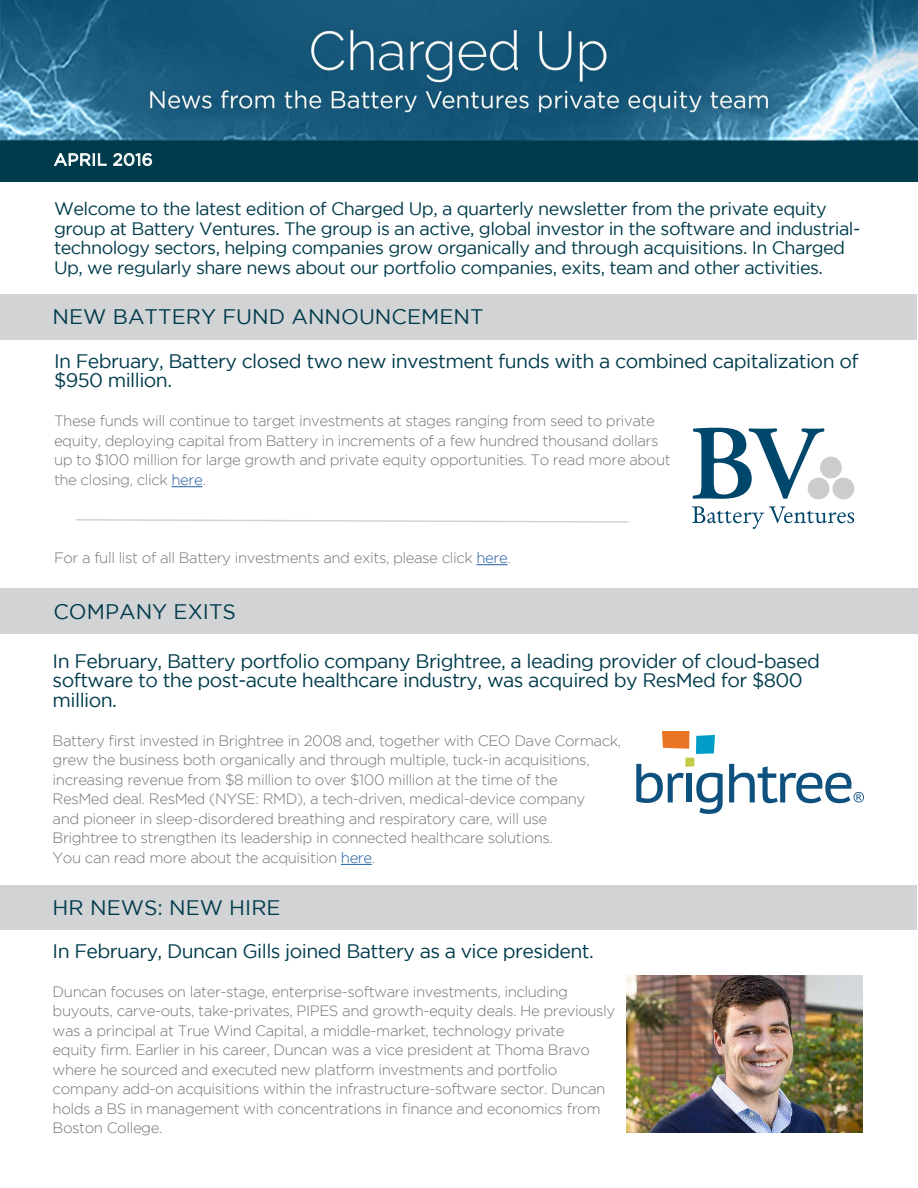
<style>
.page{position:relative;width:918px;height:1188px;background:#fff}
.page>*{position:absolute;margin:0;border:0;box-sizing:border-box;transform-origin:0 0}
.t1{font:21px "Gotham";color:#003b4c}
.t2{font:19.5px/19.5px "Gotham";letter-spacing:-.03em;color:#003b4c}
.t3{font:18px/19.5px "Gotham";letter-spacing:-.03em;color:#003b4c}
.t4{font:16.5px "Gotham";letter-spacing:.03em;color:#fff}
.t5{font:300 15px/19.5px "Gotham";letter-spacing:-.03em;color:#717577}
.s1{color:#215e9e}
</style>
<div class="page">
<div style="left:0;top:137px;width:918px;height:45px;background:#003b4c"></div>
<svg style="left:54px;top:153px;width:53px;height:13px"></svg>
<svg style="left:113px;top:153px;width:39px;height:13px"></svg>
<div style="left:0;top:294px;width:917px;height:45px;background:#d1d3d5"></div>
<hr style="left:172px;top:486px;width:30px;height:1px;background:#215e9e">
<hr style="left:476px;top:564px;width:31px;height:1px;background:#215e9e">
<svg style="left:692px;top:428px;width:133px;height:71px"></svg>
<div style="left:820px;top:457px;width:22px;height:21px;background:#cbccce;border-radius:50%"></div>
<div style="left:808px;top:478px;width:21px;height:21px;background:#cbccce;border-radius:50%"></div>
<div style="left:832px;top:478px;width:22px;height:21px;background:#cbccce;border-radius:50%"></div>
<svg style="left:692px;top:506px;width:162px;height:23px"></svg>
<svg style="left:75px;top:519px;width:554px;height:4px"></svg>
<div style="left:0;top:588px;width:917px;height:46px;background:#d1d3d5"></div>
<hr style="left:341px;top:864px;width:31px;height:1px;background:#215e9e">
<img style="left:0;top:0;width:918px;height:140px">
<div style="left:0;top:885px;width:917px;height:45px;background:#d1d3d5"></div>
<img style="left:626px;top:976px;width:237px;height:157px">
<svg style="left:636px;top:764px;width:48px;height:39px"></svg>
<div style="left:687px;top:774px;width:5px;height:28px;background:#0f517e"></div>
<svg style="left:696px;top:773px;width:27px;height:41px"></svg>
<svg style="left:662px;top:732px;width:28px;height:17px"></svg>
<svg style="left:696px;top:735px;width:19px;height:19px"></svg>
<div style="left:685px;top:758px;width:9px;height:9px;background:#c2cc44"></div>
<svg style="left:729px;top:764px;width:135px;height:39px"></svg>
<p class="t4" style="left:54px;top:150px;width:100px">APRIL 2016</p>
<p class="t3" style="left:54px;top:199px;width:808px">Welcome to the latest edition of Charged Up, a quarterly newsletter from the private equity group at Battery Ventures. The group is an active, global investor in the software and industrial&shy;technology sectors, helping companies grow organically and through acquisitions. In Charged Up, we regularly share news about our portfolio companies, exits, team and other activities.</p>
<h1 class="t1" style="left:53px;top:305px;width:433px">NEW BATTERY FUND ANNOUNCEMENT</h1>
<h2 class="t2" style="left:54px;top:351px;width:806px">In February, Battery closed two new investment funds with a combined capitalization of $950 million.</h2>
<p class="t5" style="left:54px;top:411px;width:618px">These funds will continue to target investments at stages ranging from seed to private equity, deploying capital from Battery in increments of a few hundred thousand dollars up to $100 million for large growth and private equity opportunities. To read more about the closing, click <span class="s1">here</span>.</p>
<p class="t5" style="left:54px;top:548px;width:458px">For a full list of all Battery investments and exits, please click <span class="s1">here</span>.</p>
<h1 class="t1" style="left:53px;top:600px;width:184px">COMPANY EXITS</h1>
<h2 class="t2" style="left:53px;top:651px;width:769px">In February, Battery portfolio company Brightree, a leading provider of cloud-based software to the post-acute healthcare industry, was acquired by ResMed for $800 million.</h2>
<p class="t5" style="left:53px;top:730px;width:570px">Battery first invested in Brightree in 2008 and, together with CEO Dave Cormack, grew the business both organically and through multiple, tuck-in acquisitions, increasing revenue from $8 million to over $100 million at the time of the<br>ResMed deal. ResMed (NYSE: RMD), a tech-driven, medical-device company<br>and pioneer in sleep-disordered breathing and respiratory care, will use<br>Brightree to strengthen its leadership in connected healthcare solutions.<br>You can read more about the acquisition <span class="s1">here</span>.</p>
<h1 class="t1" style="left:53px;top:896px;width:229px">HR NEWS: NEW HIRE</h1>
<h2 class="t2" style="left:53px;top:941px;width:543px">In February, Duncan Gills joined Battery as a vice president.</h2>
<p class="t5" style="left:53px;top:982px;width:564px">Duncan focuses on later-stage, enterprise-software investments, including buyouts, carve-outs, take-privates, PIPES and growth-equity deals. He previously was a principal at True Wind Capital, a middle-market, technology private<br>equity firm. Earlier in his career, Duncan was a vice president at Thoma Bravo where he sourced and executed new platform investments and portfolio company add-on acquisitions within the infrastructure-software sector. Duncan holds a BS in management with concentrations in finance and economics from Boston College.</p>
</div>
